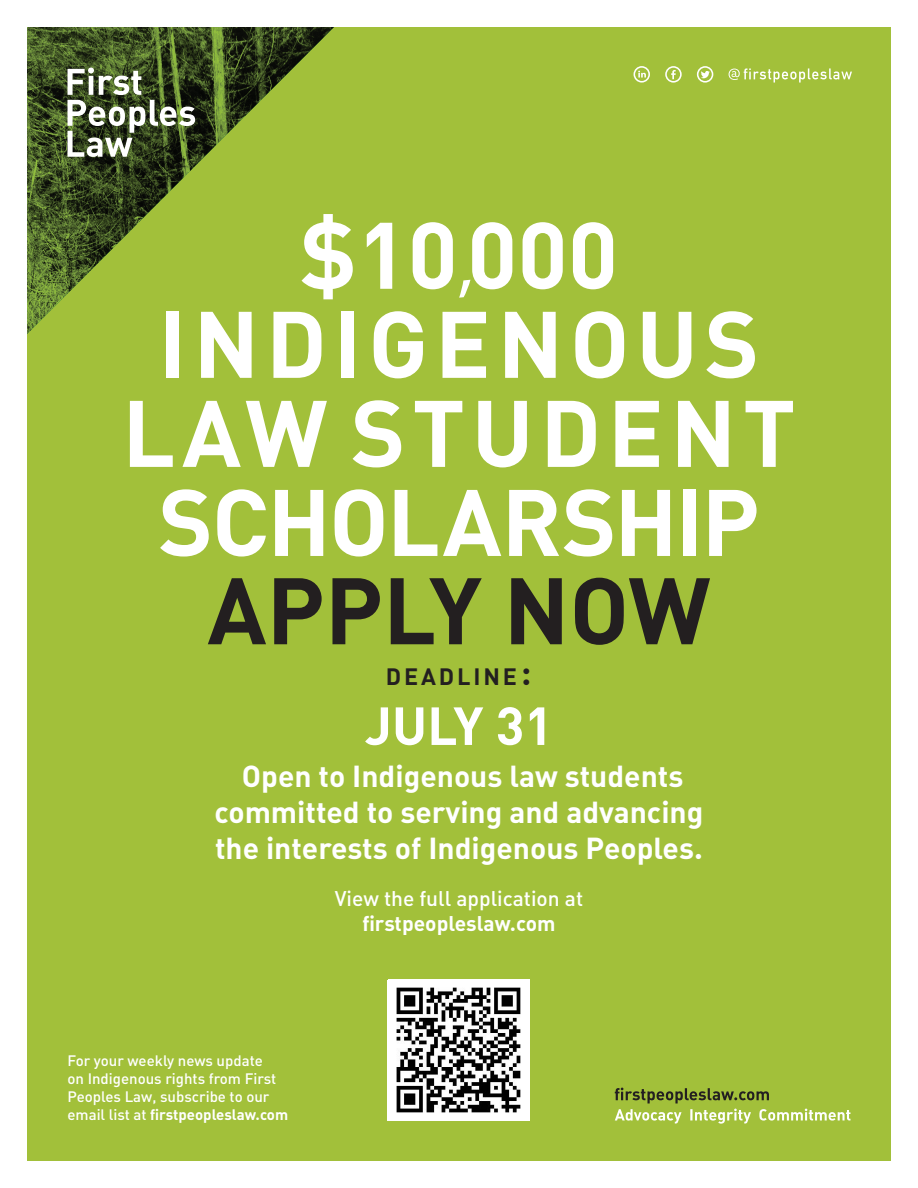
<style>
.page{position:relative;width:918px;height:1188px;background:#fff}
.page>*{position:absolute;margin:0;border:0;box-sizing:border-box;transform-origin:0 0}
.t1{font:700 92.7px/89.1px "DIN";letter-spacing:.07em;color:#fff;text-align:center}
.t2{font:700 92.7px "DIN";color:#231f20}
.t3{font:700 52.8px "DIN";color:#fff}
.t4{font:30px/36px "DIN Bold Alternate";color:#fff;text-align:center}
.t5{font:23.4px "DIN Bold Alternate";letter-spacing:.12em;color:#231f20}
.t6{font:21px "DIN Medium Alternate";color:#fff}
.t7{font:21px "DIN Bold Alternate";color:#fff}
.t8{font:15px/18px "DIN Medium Alternate";color:#fff}
.t9{font:15px "DIN Bold Alternate";color:#fff}
.s1{font-family:"Myriad Pro";font-weight:400;font-size:72px}
.s2{font-family:"DIN Medium Alternate";font-size:39.6px}
.s3{font-family:"DIN Medium Alternate"}
</style>
<div class="page">
<div style="left:27px;top:27px;width:864px;height:1134px;background:#a2c03a"></div>
<img style="left:27px;top:27px;width:307px;height:307px">
<svg style="left:67px;top:68px;width:128px;height:89px;background:#677356"></svg>
<svg style="left:615px;top:1088px;width:154px;height:15px"></svg>
<svg style="left:615px;top:1109px;width:236px;height:15px"></svg>
<svg style="left:729px;top:68px;width:123px;height:15px"></svg>
<svg style="left:665px;top:66px;width:17px;height:17px"></svg>
<svg style="left:697px;top:66px;width:16px;height:17px"></svg>
<svg style="left:634px;top:66px;width:16px;height:17px"></svg>
<img style="left:388px;top:979px;width:142px;height:141px">
<h1 class="t1" style="left:122px;top:207px;width:675px">$10<span class="s1">,</span>000<br>INDIGENOUS<br>LAW STUDENT<br>SCHOLARSHIP</h1>
<h1 class="t2" style="left:207px;top:550px;width:505px">APPLY NOW</h1>
<p class="t5" style="left:386px;top:661px;width:148px">DEADLINE<span class="s2">:</span></p>
<h2 class="t3" style="left:365px;top:691px;width:190px">JULY 31</h2>
<p class="t4" style="left:215px;top:757px;width:490px">Open to Indigenous law students committed to serving and advancing the interests of Indigenous Peoples.</p>
<p class="t6" style="left:335px;top:885px;width:250px">View the full application at</p>
<p class="t7" style="left:362px;top:910px;width:195px">firstpeopleslaw.com</p>
<p class="t8" style="left:68px;top:1051px;width:210px">For your weekly news update on Indigenous rights from First<br>Peoples Law, subscribe to our</p>
<p class="t9" style="left:68px;top:1105px;width:222px"><span class="s3">email list at</span> firstpeopleslaw.com</p>
</div>
